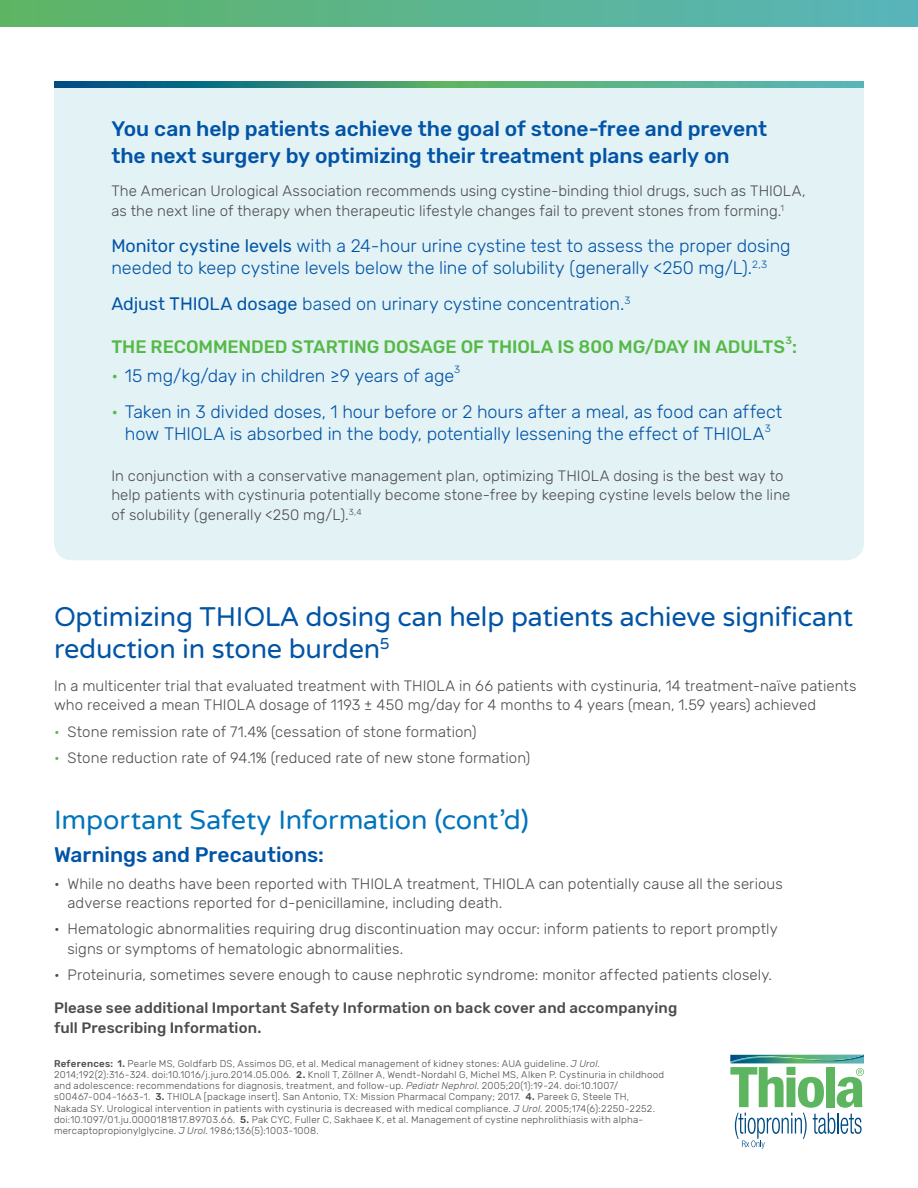
<style>
.page{position:relative;width:918px;height:1188px;background:#fff}
.page>*{position:absolute;margin:0;border:0;box-sizing:border-box;transform-origin:0 0}
.t1{font:27px/31.5px "Varela Round";letter-spacing:-.01em;color:#0154a6}
.t2{font:27px "Varela Round";letter-spacing:-.005em;color:#0174bc}
.t3{font:500 21px/27px "Rubik";color:#0154a6}
.t4{font:300 18px/22.5px "Rubik";letter-spacing:-.005em;color:#0154a6}
.t5{font:500 18px "Rubik";letter-spacing:-.005em;color:#56b947}
.t6{font:300 15px/19.5px "Rubik";letter-spacing:.005em;color:#4b4c4d}
.t7{font:500 15px/19.5px "Rubik";letter-spacing:.01em;color:#4b4c4d}
.t8{font:300 10.5px "Rubik";color:#0154a6}
.t9{font:500 10.5px "Rubik";color:#56b947}
.t10{font:300 9.75px/11.2px "Rubik";letter-spacing:.025em;color:#4b4c4d}
.s1{font-weight:400}
.s2{color:#56b947}
.s3{font-weight:500}
.s4{font-style:italic}
</style>
<div class="page">
<img style="left:0;top:0;width:918px;height:27px">
<svg style="left:730px;top:1054px;width:134px;height:95px"></svg>
<div style="left:54px;top:88px;width:810px;height:472px;background:#e3f2f5"></div>
<img style="left:54px;top:81px;width:810px;height:7px">
<h2 class="t3" style="left:111px;top:116px;width:657px">You can help patients achieve the goal of stone-free and prevent the next surgery by optimizing their treatment plans early on</h2>
<p class="t6" style="left:111px;top:182px;width:696px">The American Urological Association recommends using cystine-binding thiol drugs, such as THIOLA, as the next line of therapy when therapeutic lifestyle changes fail to prevent stones from forming.<sup>1</sup></p>
<p class="t4" style="left:111px;top:235px;width:681px"><span class="s1">Monitor cystine levels</span> with a 24-hour urine cystine test to assess the proper dosing needed to keep cystine levels below the line of solubility (generally &lt;250 mg/L).<sup>2,3</sup></p>
<p class="t4" style="left:111px;top:293px;width:521px"><span class="s1">Adjust THIOLA dosage</span> based on urinary cystine concentration.<sup>3</sup></p>
<p class="t5" style="left:111px;top:336px;width:687px">THE RECOMMENDED STARTING DOSAGE OF THIOLA IS 800 MG/DAY IN ADULTS :</p>
<p class="t9" style="left:785px;top:334px;width:8px">3</p>
<p class="t4" style="left:111px;top:365px;width:344px"><span class="s2">•</span> 15 mg/kg/day in children ≥9 years of age</p>
<p class="t8" style="left:454px;top:364px;width:8px">3</p>
<p class="t4" style="left:111px;top:401px;width:672px;text-align:center"><span class="s2">•</span> Taken in 3 divided doses, 1 hour before or 2 hours after a meal, as food can affect how THIOLA is absorbed in the body, potentially lessening the effect of THIOLA</p>
<p class="t8" style="left:765px;top:422px;width:8px">3</p>
<p class="t6" style="left:111px;top:466px;width:681px">In conjunction with a conservative management plan, optimizing THIOLA dosing is the best way to help patients with cystinuria potentially become stone‑free by keeping cystine levels below the line of solubility (generally &lt;250 mg/L).<sup>3,4</sup></p>
<h1 class="t1" style="left:54px;top:602px;width:801px">Optimizing THIOLA dosing can help patients achieve significant reduction in stone burden<sup>5</sup></h1>
<p class="t6" style="left:54px;top:676px;width:804px">In a multicenter trial that evaluated treatment with THIOLA in 66 patients with cystinuria, 14 treatment-naïve patients who received a mean THIOLA dosage of 1193 ± 450 mg/day for 4 months to 4 years (mean, 1.59 years) achieved</p>
<p class="t6" style="left:54px;top:722px;width:424px"><span class="s2">•</span> Stone remission rate of 71.4% (cessation of stone formation)</p>
<p class="t6" style="left:54px;top:748px;width:478px"><span class="s2">•</span> Stone reduction rate of 94.1% (reduced rate of new stone formation)</p>
<h1 class="t2" style="left:54px;top:804px;width:477px">Important Safety Information (cont’d)</h1>
<h2 class="t3" style="left:54px;top:842px;width:271px">Warnings and Precautions:</h2>
<p class="t6" style="left:68px;top:874px;width:717px;text-indent:-14px">• While no deaths have been reported with THIOLA treatment, THIOLA can potentially cause all the serious adverse reactions reported for d-penicillamine, including death.</p>
<p class="t6" style="left:68px;top:920px;width:712px;text-indent:-14px">• Hematologic abnormalities requiring drug discontinuation may occur: inform patients to report promptly signs or symptoms of hematologic abnormalities.</p>
<p class="t6" style="left:54px;top:966px;width:720px">• Proteinuria, sometimes severe enough to cause nephrotic syndrome: monitor affected patients closely.</p>
<p class="t7" style="left:54px;top:999px;width:625px">Please see additional Important Safety Information on back cover and accompanying full Prescribing Information.</p>
<p class="t10" style="left:54px;top:1058px;width:612px"><span class="s3">References: 1.</span> Pearle MS, Goldfarb DS, Assimos DG, et al. Medical management of kidney stones: AUA guideline. <span class="s4">J Urol</span>.<br>2014;192(2):316-324. doi:10.1016/j.juro.2014.05.006. <span class="s3">2.</span> Knoll T, Zöllner A, Wendt-Nordahl G, Michel MS, Alken P. Cystinuria in childhood and adolescence: recommendations for diagnosis, treatment, and follow-up. <span class="s4">Pediatr Nephrol</span>. 2005;20(1):19-24. doi:10.1007/ s00467-004-1663-1. <span class="s3">3.</span> THIOLA [package insert]. San Antonio, TX: Mission Pharmacal Company; 2017. <span class="s3">4.</span> Pareek G, Steele TH, Nakada SY. Urological intervention in patients with cystinuria is decreased with medical compliance. <span class="s4">J Urol</span>. 2005;174(6):2250-2252. doi:10.1097/01.ju.0000181817.89703.66. <span class="s3">5.</span> Pak CYC, Fuller C, Sakhaee K, et al. Management of cystine nephrolithiasis with alpha&shy;mercaptopropionylglycine. <span class="s4">J Urol</span>. 1986;136(5):1003-1008.</p>
</div>
